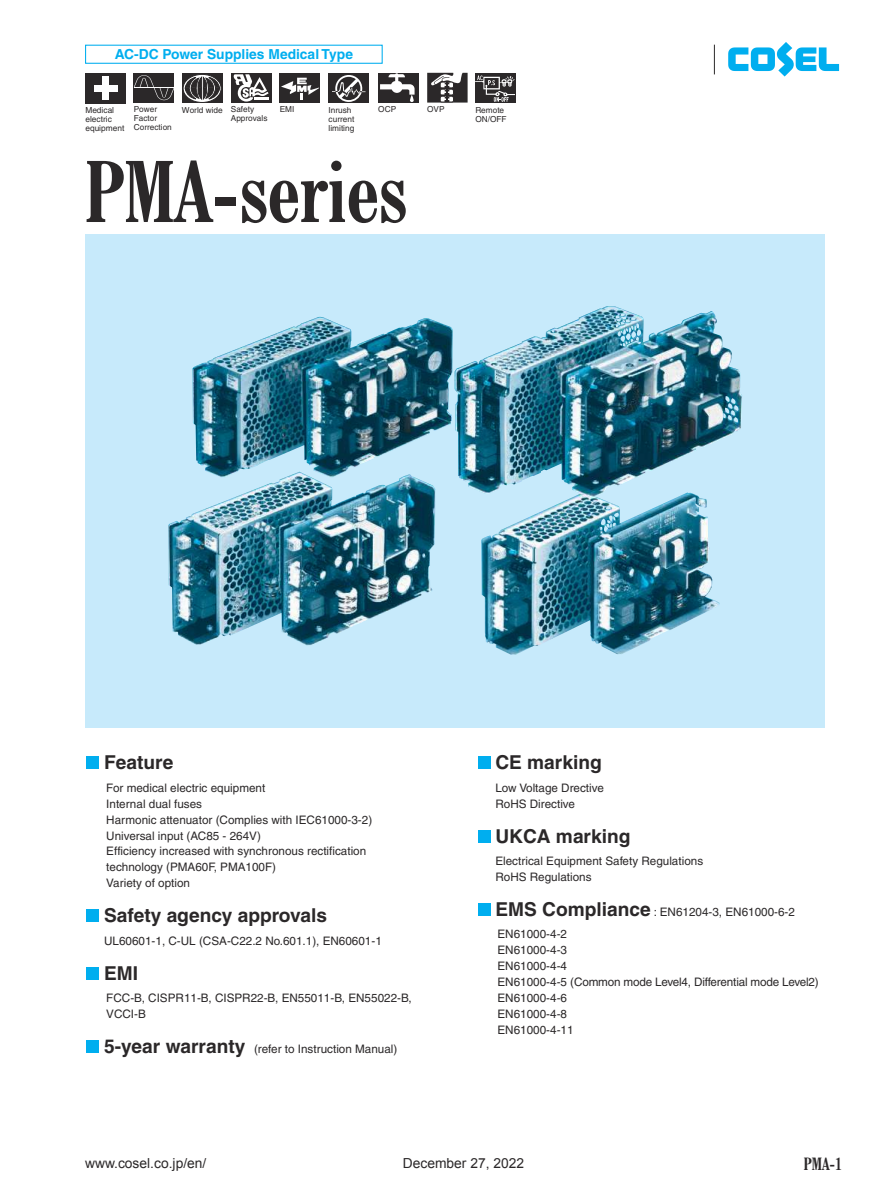
<style>
.page{position:relative;width:893px;height:1191px;background:#fff}
.page>*{position:absolute;margin:0;border:0;box-sizing:border-box;transform-origin:0 0}
.t1{font:700 condensed 85.05px "Century Schoolbook BT";color:#2b2829}
.t2{font:700 19.2px "Helvetica";color:#2b2829}
.t3{font:700 condensed 17.25px "Century Schoolbook BT";color:#2b2829}
.t4{font:13.8px "Arial";color:#2b2829}
.t5{font:700 13.8px "Helvetica";color:#00aeef}
.t6{font:11.7px/15.9px "Helvetica";color:#2b2829}
.t7{font:8.4px/9.1px "Helvetica";color:#2b2829}
.t8{font:8.25px/9px "Helvetica";color:#2b2829}
.s1{font-weight:700;font-size:19.2px}
</style>
<div class="page">
<svg style="left:714px;top:45px;width:1px;height:29px"></svg>
<svg style="left:728px;top:42px;width:112px;height:35px"></svg>
<svg style="left:85px;top:234px;width:740px;height:493px;background:#a3ccde"></svg>
<img style="left:455px;top:308px;width:287px;height:347px">
<div style="left:87px;top:756px;width:12px;height:13px;background:#00aeef"></div>
<div style="left:87px;top:909px;width:12px;height:13px;background:#00aeef"></div>
<div style="left:87px;top:966px;width:12px;height:13px;background:#00aeef"></div>
<div style="left:87px;top:1040px;width:12px;height:12px;background:#00aeef"></div>
<div style="left:85px;top:45px;width:298px;height:19px;border:1px solid #00aeef"></div>
<svg style="left:85px;top:72px;width:431px;height:32px"></svg>
<div style="left:85px;top:73px;width:41px;height:30px;background:#2b2829"></div>
<div style="left:103px;top:76px;width:6px;height:24px;background:#fff"></div>
<div style="left:94px;top:85px;width:24px;height:6px;background:#fff"></div>
<div style="left:478px;top:756px;width:12px;height:13px;background:#00aeef"></div>
<div style="left:478px;top:830px;width:12px;height:13px;background:#00aeef"></div>
<div style="left:478px;top:902px;width:12px;height:13px;background:#00aeef"></div>
<p class="t5" style="left:115px;top:49px;width:240px">AC-DC Power Supplies Medical Type</p>
<p class="t7" style="left:85px;top:106px;width:40px">Medical electric equipment</p>
<p class="t8" style="left:134px;top:105px;width:40px">Power<br>Factor<br>Correction</p>
<p class="t8" style="left:231px;top:106px;width:38px;line-height:8.2px;text-indent:-49px">World wide Safety<br>Approvals</p>
<p class="t8" style="left:280px;top:105px;width:16px">EMI</p>
<p class="t8" style="left:329px;top:106px;width:27px">Inrush current limiting</p>
<p class="t8" style="left:378px;top:105px;width:19px">OCP</p>
<p class="t8" style="left:427px;top:105px;width:19px">OVP</p>
<p class="t8" style="left:475px;top:105px;width:33px">Remote<br>ON/OFF</p>
<h1 class="t1" style="left:85px;top:143px;width:324px">PMA-series</h1>
<h2 class="t2" style="left:104px;top:755px;width:71px">Feature</h2>
<p class="t6" style="left:106px;top:780px;width:267px">For medical electric equipment<br>Internal dual fuses<br>Harmonic attenuator (Complies with IEC61000-3-2)<br>Universal input (AC85 - 264V)<br>Efficiency increased with synchronous rectification technology (PMA60F, PMA100F)<br>Variety of option</p>
<h2 class="t2" style="left:104px;top:908px;width:224px">Safety agency approvals</h2>
<p class="t6" style="left:104px;top:933px;width:279px">UL60601-1, C-UL (CSA-C22.2 No.601.1), EN60601-1</p>
<h2 class="t2" style="left:104px;top:965px;width:36px">EMI</h2>
<p class="t6" style="left:106px;top:991px;width:307px">FCC-B, CISPR11-B, CISPR22-B, EN55011-B, EN55022-B,<br>VCCI-B</p>
<p class="t6" style="left:104px;top:1042px;width:295px"><span class="s1">5-year warranty</span> (refer to Instruction Manual)</p>
<h2 class="t2" style="left:495px;top:755px;width:108px">CE marking</h2>
<p class="t6" style="left:495px;top:780px;width:110px">Low Voltage Drective<br>RoHS Directive</p>
<h2 class="t2" style="left:495px;top:828px;width:137px">UKCA marking</h2>
<p class="t6" style="left:495px;top:854px;width:209px">Electrical Equipment Safety Regulations<br>RoHS Regulations</p>
<p class="t6" style="left:495px;top:902px;width:301px;line-height:22.4px"><span class="s1">EMS Compliance</span> : EN61204-3, EN61000-6-2<br>EN61000-4-2</p>
<p class="t6" style="left:497px;top:943px;width:323px">EN61000-4-3<br>EN61000-4-4<br>EN61000-4-5 (Common mode Level4, Differential mode Level2)<br>EN61000-4-6<br>EN61000-4-8<br>EN61000-4-11</p>
<p class="t4" style="left:85px;top:1158px;width:123px">www.cosel.co.jp/en/</p>
<p class="t4" style="left:403px;top:1158px;width:123px">December 27, 2022</p>
<h3 class="t3" style="left:804px;top:1153px;width:40px">PMA-1</h3>
</div>
